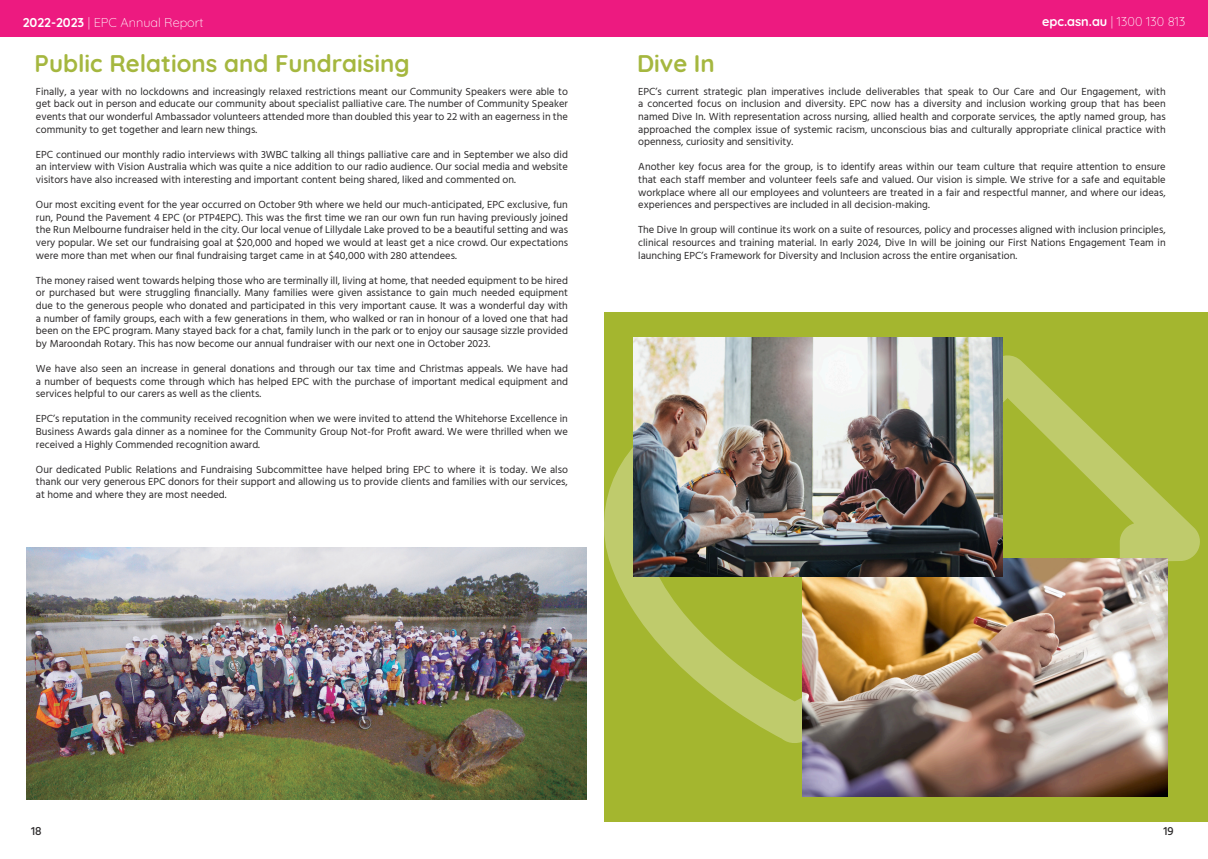
<style>
.page{position:relative;width:1208px;height:859px;background:#fff}
.page>*{position:absolute;margin:0;border:0;box-sizing:border-box;transform-origin:0 0}
.t1{font:700 24px "Quicksand";color:#a5b73f}
.t2{font:300 12.8px "Quicksand";color:#fff}
.t3{font:500 12px "Hind Vadodara";color:#2b292a}
.t4{font:10.5px/12.6px "Hind Vadodara";color:#2b292a;text-align:justify}
.s1{font-weight:700}
</style>
<div class="page">
<div style="left:0;top:0;width:604px;height:37px;background:#ed1a80"></div>
<div style="left:604px;top:0;width:604px;height:37px;background:#ed1a80"></div>
<img style="left:27px;top:548px;width:559px;height:251px">
<div style="left:604px;top:313px;width:604px;height:509px;background:#a4b62f"></div>
<svg style="left:604px;top:448px;width:198px;height:295px"></svg>
<svg style="left:1002px;top:354px;width:198px;height:388px"></svg>
<img style="left:802px;top:558px;width:365px;height:238px">
<img style="left:633px;top:338px;width:369px;height:238px">
<p class="t2" style="left:23px;top:17px;width:182px"><span class="s1">2022-2023</span> | EPC Annual Report</p>
<p class="t2" style="left:1042px;top:16px;width:145px"><span class="s1">epc.asn.au</span> | 1300 130 813</p>
<h1 class="t1" style="left:35px;top:44px;width:376px">Public Relations and Fundraising</h1>
<p class="t4" style="left:36px;top:85px;width:533px">Finally, a year with no lockdowns and increasingly relaxed restrictions meant our Community Speakers were able to get back out in person and educate our community about specialist palliative care. The number of Community Speaker events that our wonderful Ambassador volunteers attended more than doubled this year to 22 with an eagerness in the community to get together and learn new things.</p>
<p class="t4" style="left:36px;top:148px;width:533px">EPC continued our monthly radio interviews with 3WBC talking all things palliative care and in September we also did an interview with Vision Australia which was quite a nice addition to our radio audience. Our social media and website visitors have also increased with interesting and important content being shared, liked and commented on.</p>
<p class="t4" style="left:36px;top:198px;width:533px">Our most exciting event for the year occurred on October 9th where we held our much-anticipated, EPC exclusive, fun run, Pound the Pavement 4 EPC (or PTP4EPC). This was the first time we ran our own fun run having previously joined the Run Melbourne fundraiser held in the city. Our local venue of Lillydale Lake proved to be a beautiful setting and was very popular. We set our fundraising goal at $20,000 and hoped we would at least get a nice crowd. Our expectations were more than met when our final fundraising target came in at $40,000 with 280 attendees.</p>
<p class="t4" style="left:36px;top:274px;width:533px">The money raised went towards helping those who are terminally ill, living at home, that needed equipment to be hired or purchased but were struggling financially. Many families were given assistance to gain much needed equipment due to the generous people who donated and participated in this very important cause. It was a wonderful day with a number of family groups, each with a few generations in them, who walked or ran in honour of a loved one that had been on the EPC program. Many stayed back for a chat, family lunch in the park or to enjoy our sausage sizzle provided by Maroondah Rotary. This has now become our annual fundraiser with our next one in October 2023.</p>
<p class="t4" style="left:36px;top:362px;width:533px">We have also seen an increase in general donations and through our tax time and Christmas appeals. We have had a number of bequests come through which has helped EPC with the purchase of important medical equipment and services helpful to our carers as well as the clients.</p>
<p class="t4" style="left:36px;top:413px;width:533px">EPC’s reputation in the community received recognition when we were invited to attend the Whitehorse Excellence in Business Awards gala dinner as a nominee for the Community Group Not-for Profit award. We were thrilled when we received a Highly Commended recognition award.</p>
<p class="t4" style="left:36px;top:463px;width:533px">Our dedicated Public Relations and Fundraising Subcommittee have helped bring EPC to where it is today. We also thank our very generous EPC donors for their support and allowing us to provide clients and families with our services, at home and where they are most needed.</p>
<h1 class="t1" style="left:637px;top:55px;width:79px">Dive In</h1>
<p class="t4" style="left:638px;top:85px;width:529px">EPC’s current strategic plan imperatives include deliverables that speak to Our Care and Our Engagement, with a concerted focus on inclusion and diversity. EPC now has a diversity and inclusion working group that has been named Dive In. With representation across nursing, allied health and corporate services, the aptly named group, has approached the complex issue of systemic racism, unconscious bias and culturally appropriate clinical practice with openness, curiosity and sensitivity.</p>
<p class="t4" style="left:638px;top:161px;width:529px">Another key focus area for the group, is to identify areas within our team culture that require attention to ensure that each staff member and volunteer feels safe and valued. Our vision is simple. We strive for a safe and equitable workplace where all our employees and volunteers are treated in a fair and respectful manner, and where our ideas, experiences and perspectives are included in all decision-making.</p>
<p class="t4" style="left:638px;top:224px;width:529px">The Dive In group will continue its work on a suite of resources, policy and processes aligned with inclusion principles, clinical resources and training material. In early 2024, Dive In will be joining our First Nations Engagement Team in launching EPC’s Framework for Diversity and Inclusion across the entire organisation.</p>
<p class="t3" style="left:31px;top:827px;width:12px">18</p>
<p class="t3" style="left:1163px;top:827px;width:12px">19</p>
</div>
